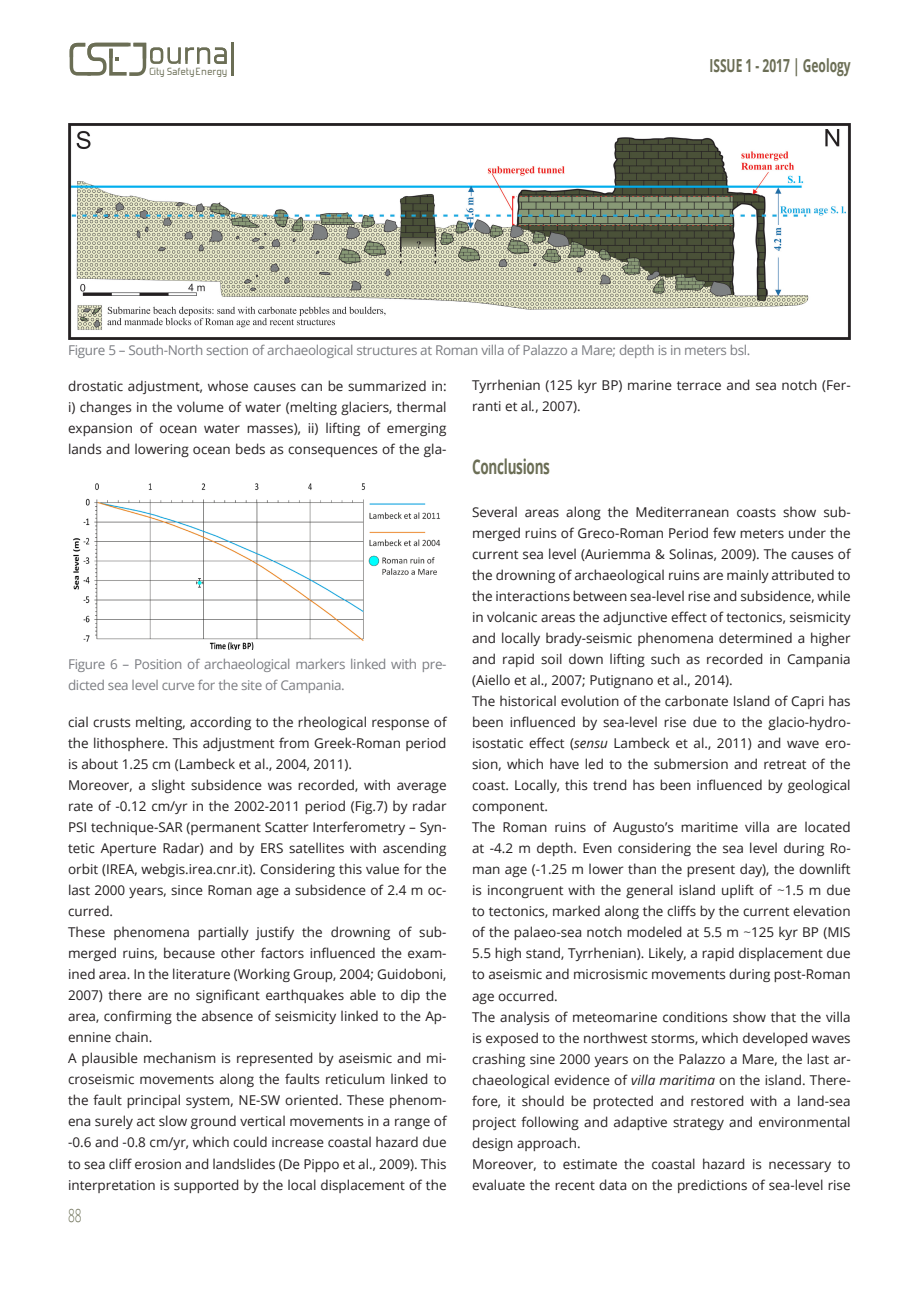
<style>
.page{position:relative;width:906px;height:1289px;background:#fff}
.page>*{position:absolute;margin:0;border:0;box-sizing:border-box;transform-origin:0 0}
.t1{font:700 20.25px "Open Sans";letter-spacing:-.02em;color:#6b6e55;scale:.67 1}
.t2{font:700 18px "Open Sans";color:#6b6e55;scale:.67 1}
.t3{font:300 18px "Open Sans";color:#6b6e55;scale:.67 1}
.t4{font:13.5px/21px "Open Sans";color:#231f20}
.t5{font:13.5px/21px "Open Sans";letter-spacing:-.025em;color:#7b7d82}
.t6{font:12.3px "Forgotten Futurist";letter-spacing:.045em;color:#6b6e55}
.s1{font-style:italic}
.s2{color:#545454}
</style>
<div class="page">
<svg style="left:70px;top:43px;width:164px;height:33px"></svg>
<img style="left:68px;top:123px;width:782px;height:216px">
<img style="left:73px;top:483px;width:368px;height:166px">
<p class="t6" style="left:149px;top:67px;width:79px">City Safety Energy</p>
<h2 class="t2" style="left:709px;top:53px;width:212px">ISSUE 1 - 2017 | Geology</h2>
<p class="t5" style="left:68px;top:339px;width:684px">Figure 5 – South-North section of archaeological structures at Roman villa of Palazzo a Mare; depth is in meters bsl.</p>
<p class="t4" style="left:472px;top:375px;width:380px">Tyrrhenian (125 kyr BP) marine terrace and sea notch (Fer&shy;ranti et al<span class="s1">.</span>, 2007).</p>
<p class="t4" style="left:68px;top:375px;width:380px;text-align:justify">drostatic adjustment, whose causes can be summarized in: i) changes in the volume of water (melting glaciers, thermal expansion of ocean water masses), ii) lifting of emerging lands and lowering ocean beds as consequences of the gla-</p>
<h1 class="t1" style="left:472px;top:453px;width:118px">Conclusions</h1>
<p class="t4" style="left:472px;top:501px;width:380px">Several areas along the Mediterranean coasts show sub&shy;merged ruins of Greco-Roman Period few meters under the current sea level (Auriemma &amp; Solinas, 2009). The causes of the drowning of archaeological ruins are mainly attributed to the interactions between sea-level rise and subsidence, while in volcanic areas the adjunctive effect of tectonics, seismicity and locally brady-seismic phenomena determined a higher and rapid soil down lifting such as recorded in Campania (Aiello et al., 2007; Putignano et al., 2014).<br>The historical evolution of the carbonate Island of Capri has been influenced by sea-level rise due to the glacio-hydro&shy;isostatic effect (<span class="s1">sensu</span> Lambeck et al., 2011) and wave ero&shy;sion, which have led to the submersion and retreat of the coast. Locally, this trend has been influenced by geological component.<br>The Roman ruins of Augusto’s maritime villa are located at -4.2 m depth. Even considering the sea level during Ro&shy;man age (-1.25 m lower than the present day), the downlift is incongruent with the general island uplift of <span class="s2">~</span>1.5 m due to tectonics, marked along the cliffs by the current elevation of the palaeo-sea notch modeled at 5.5 m <span class="s2">~</span>125 kyr BP (MIS 5.5 high stand, Tyrrhenian). Likely, a rapid displacement due to aseismic and microsismic movements during post-Roman age occurred.<br>The analysis of meteomarine conditions show that the villa is exposed to the northwest storms, which developed waves crashing sine 2000 years on the Palazzo a Mare, the last ar&shy;chaeological evidence of <span class="s1">villa maritima</span> on the island. There&shy;fore, it should be protected and restored with a land-sea project following and adaptive strategy and environmental design approach.<br>Moreover, to estimate the coastal hazard is necessary to evaluate the recent data on the predictions of sea-level rise</p>
<p class="t5" style="left:68px;top:653px;width:380px">Figure 6 – Position of archaeological markers linked with pre&shy;dicted sea level curve for the site of Campania.</p>
<p class="t4" style="left:68px;top:711px;width:380px">cial crusts melting, according to the rheological response of the lithosphere. This adjustment from Greek-Roman period is about 1.25 cm (Lambeck et al., 2004, 2011).<br>Moreover, a slight subsidence was recorded, with average rate of -0.12 cm/yr in the 2002-2011 period (Fig.7) by radar PSI technique-SAR (permanent Scatter Interferometry – Syn&shy;tetic Aperture Radar) and by ERS satellites with ascending orbit (IREA, webgis.irea.cnr.it). Considering this value for the last 2000 years, since Roman age a subsidence of 2.4 m oc&shy;curred.<br>These phenomena partially justify the drowning of sub&shy;merged ruins, because other factors influenced the exam&shy;ined area. In the literature (Working Group, 2004; Guidoboni, 2007) there are no significant earthquakes able to dip the area, confirming the absence of seismicity linked to the Ap&shy;ennine chain.<br>A plausible mechanism is represented by aseismic and mi&shy;croseismic movements along the faults reticulum linked to the fault principal system, NE-SW oriented. These phenom&shy;ena surely act slow ground vertical movements in a range of -0.6 and -0.8 cm/yr, which could increase coastal hazard due to sea cliff erosion and landslides (De Pippo et al., 2009). This interpretation is supported by the local displacement of the</p>
<h2 class="t3" style="left:68px;top:1202px;width:22px">88</h2>
</div>
